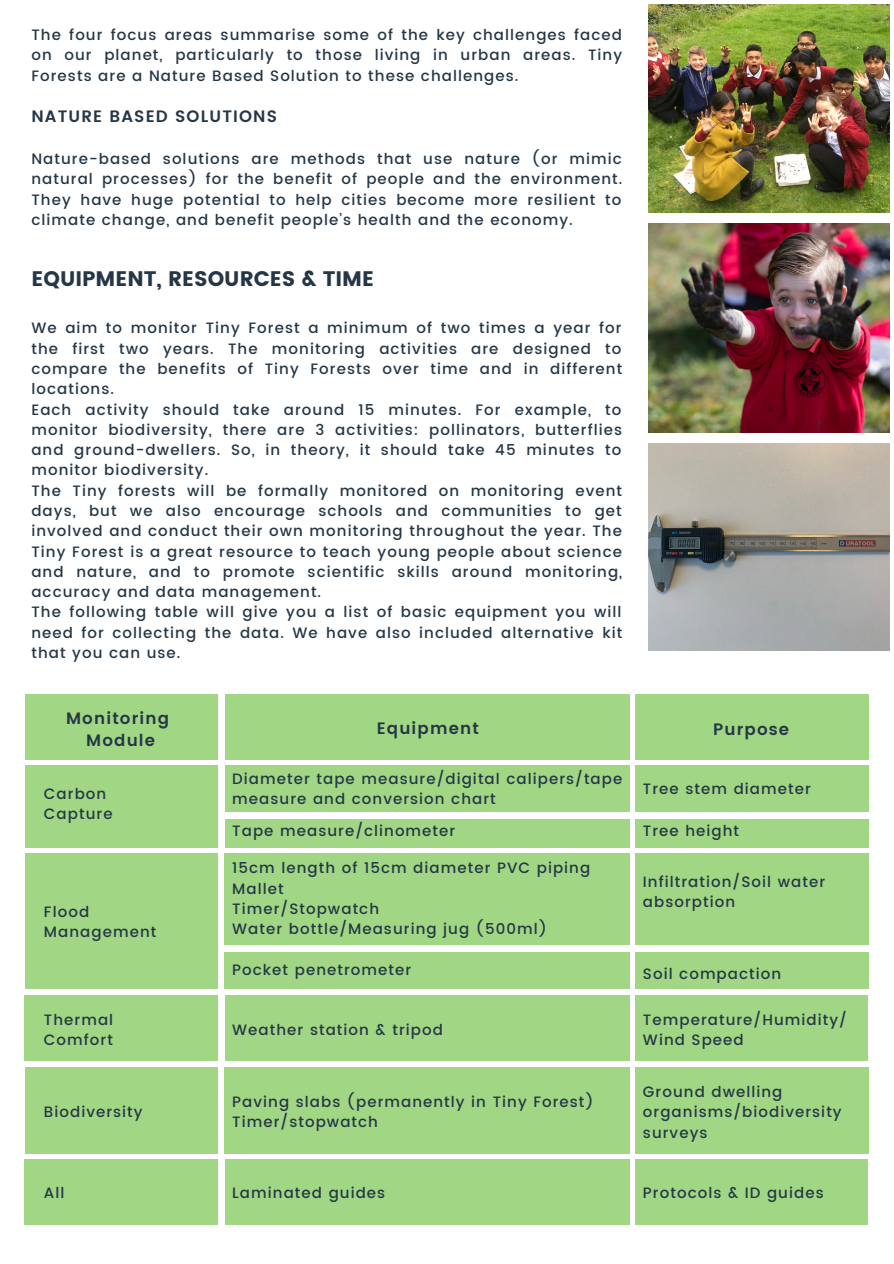
<style>
.page{position:relative;width:894px;height:1264px;background:#fff}
.page>*{position:absolute;margin:0;border:0;box-sizing:border-box;transform-origin:0 0}
.t1{font:21px "Poppins";color:#253746}
.t2{font:600 16.5px "Poppins";letter-spacing:.07em;color:#253746}
.t3{font:500 15px/20.2px "Poppins";letter-spacing:.07em;color:#253746;text-align:justify}
</style>
<div class="page">
<img style="left:648px;top:4px;width:241px;height:209px">
<img style="left:648px;top:224px;width:241px;height:208px">
<img style="left:648px;top:443px;width:241px;height:208px">
<div style="left:25px;top:694px;width:192px;height:65px;background:#a1d784"></div>
<div style="left:225px;top:694px;width:404px;height:65px;background:#a1d784"></div>
<div style="left:635px;top:694px;width:234px;height:65px;background:#a1d784"></div>
<div style="left:25px;top:765px;width:192px;height:82px;background:#a1d784"></div>
<div style="left:225px;top:765px;width:404px;height:82px;background:#a1d784"></div>
<div style="left:635px;top:765px;width:234px;height:82px;background:#a1d784"></div>
<div style="left:25px;top:853px;width:192px;height:135px;background:#a1d784"></div>
<div style="left:225px;top:853px;width:404px;height:135px;background:#a1d784"></div>
<div style="left:635px;top:853px;width:233px;height:135px;background:#a1d784"></div>
<div style="left:24px;top:995px;width:193px;height:65px;background:#a1d784"></div>
<div style="left:225px;top:995px;width:404px;height:65px;background:#a1d784"></div>
<div style="left:635px;top:995px;width:232px;height:65px;background:#a1d784"></div>
<div style="left:25px;top:1067px;width:192px;height:86px;background:#a1d784"></div>
<div style="left:225px;top:1067px;width:404px;height:86px;background:#a1d784"></div>
<div style="left:635px;top:1067px;width:233px;height:86px;background:#a1d784"></div>
<div style="left:24px;top:1159px;width:193px;height:65px;background:#a1d784"></div>
<div style="left:225px;top:1159px;width:404px;height:65px;background:#a1d784"></div>
<div style="left:635px;top:1159px;width:232px;height:65px;background:#a1d784"></div>
<div style="left:218px;top:812px;width:675px;height:6px;background:#fff"></div>
<div style="left:218px;top:945px;width:675px;height:6px;background:#fff"></div>
<p class="t3" style="left:31px;top:25px;width:592px">The four focus areas summarise some of the key challenges faced on our planet, particularly to those living in urban areas. Tiny Forests are a Nature Based Solution to these challenges.</p>
<p class="t2" style="left:31px;top:107px;width:247px">NATURE BASED SOLUTIONS</p>
<p class="t3" style="left:31px;top:149px;width:592px">Nature-based solutions are methods that use nature (or mimic natural processes) for the benefit of people and the environment.<br>They have huge potential to help cities become more resilient to climate change, and benefit people’s health and the economy.</p>
<p class="t1" style="left:31px;top:267px;width:344px">EQUIPMENT, RESOURCES &amp; TIME</p>
<p class="t3" style="left:31px;top:318px;width:592px">We aim to monitor Tiny Forest a minimum of two times a year for the first two years. The monitoring activities are designed to compare the benefits of Tiny Forests over time and in different locations.</p>
<p class="t3" style="left:31px;top:399px;width:592px">Each activity should take around 15 minutes. For example, to monitor biodiversity, there are 3 activities: pollinators, butterflies and ground-dwellers. So, in theory, it should take 45 minutes to monitor biodiversity.</p>
<p class="t3" style="left:31px;top:480px;width:592px">The Tiny forests will be formally monitored on monitoring event days, but we also encourage schools and communities to get involved and conduct their own monitoring throughout the year. The Tiny Forest is a great resource to teach young people about science and nature, and to promote scientific skills around monitoring, accuracy and data management.</p>
<p class="t3" style="left:31px;top:602px;width:592px">The following table will give you a list of basic equipment you will need for collecting the data. We have also included alternative kit that you can use.</p>
<p class="t2" style="left:66px;top:708px;width:105px">Monitoring</p>
<p class="t2" style="left:86px;top:731px;width:71px">Module</p>
<p class="t3" style="left:44px;top:783px;width:64px">Carbon</p>
<p class="t3" style="left:44px;top:803px;width:70px">Capture</p>
<p class="t3" style="left:44px;top:901px;width:47px">Flood</p>
<p class="t3" style="left:44px;top:921px;width:114px">Management</p>
<p class="t3" style="left:44px;top:1009px;width:71px">Thermal</p>
<p class="t3" style="left:44px;top:1029px;width:70px">Comfort</p>
<p class="t3" style="left:44px;top:1101px;width:100px">Biodiversity</p>
<p class="t3" style="left:44px;top:1182px;width:22px">All</p>
<p class="t2" style="left:376px;top:718px;width:104px">Equipment</p>
<p class="t2" style="left:713px;top:719px;width:78px">Purpose</p>
<p class="t3" style="left:232px;top:768px;width:391px">Diameter tape measure/digital calipers/tape measure and conversion chart</p>
<p class="t3" style="left:232px;top:820px;width:224px">Tape measure/clinometer</p>
<p class="t3" style="left:232px;top:858px;width:359px">15cm length of 15cm diameter PVC piping</p>
<p class="t3" style="left:232px;top:878px;width:53px">Mallet</p>
<p class="t3" style="left:232px;top:898px;width:148px">Timer/Stopwatch</p>
<p class="t3" style="left:232px;top:918px;width:316px">Water bottle/Measuring jug (500ml)</p>
<p class="t3" style="left:232px;top:959px;width:180px">Pocket penetrometer</p>
<p class="t3" style="left:232px;top:1019px;width:212px">Weather station &amp; tripod</p>
<p class="t3" style="left:232px;top:1091px;width:363px">Paving slabs (permanently in Tiny Forest)</p>
<p class="t3" style="left:232px;top:1112px;width:147px">Timer/stopwatch</p>
<p class="t3" style="left:232px;top:1182px;width:154px">Laminated guides</p>
<p class="t3" style="left:642px;top:779px;width:169px">Tree stem diameter</p>
<p class="t3" style="left:642px;top:820px;width:98px">Tree height</p>
<p class="t3" style="left:642px;top:871px;width:184px">Infiltration/Soil water absorption</p>
<p class="t3" style="left:642px;top:963px;width:140px">Soil compaction</p>
<p class="t3" style="left:642px;top:1009px;width:205px">Temperature/Humidity/<br>Wind Speed</p>
<p class="t3" style="left:642px;top:1081px;width:200px;text-align:left">Ground dwelling organisms/biodiversity surveys</p>
<p class="t3" style="left:642px;top:1182px;width:182px">Protocols &amp; ID guides</p>
</div>
